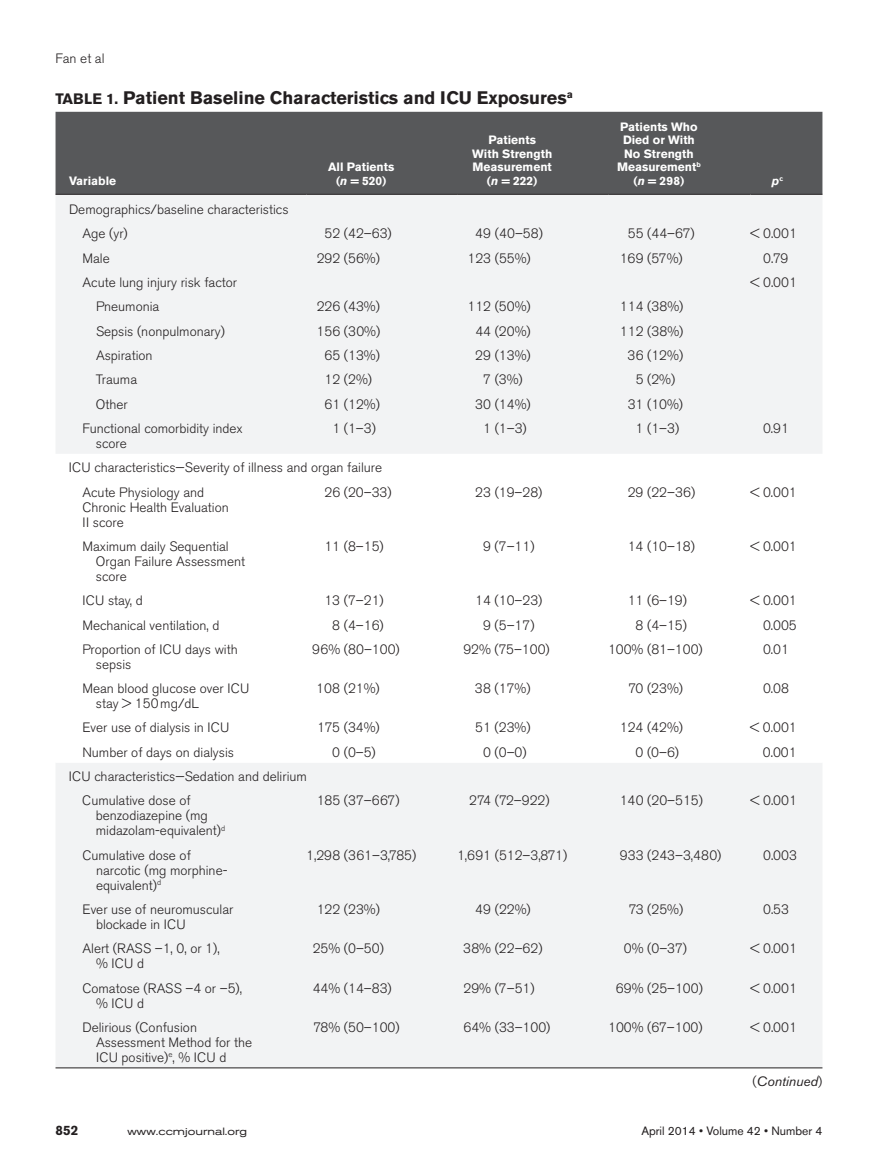
<style>
.page{position:relative;width:878px;height:1175px;background:#fff}
.page>*{position:absolute;margin:0;border:0;box-sizing:border-box;transform-origin:0 0}
.t1{font:700 18px "Akzidenz Grotesk BE";color:#231f20}
.t2{font:700 15px "Akzidenz Grotesk BE";color:#231f20}
.t3{font:300 13.5px/15px "Akzidenz Grotesk BE";color:#231f20}
.t4{font:italic 13.5px "Akzidenz Grotesk BE";color:#231f20}
.t5{font:700 13.5px "Akzidenz Grotesk BE";color:#231f20}
.t6{font:700 12px/13.5px "Akzidenz Grotesk BE";color:#fff;text-align:center}
.t7{font:12px "Akzidenz Grotesk BE";color:#231f20}
.t8{font:italic 700 12px "Akzidenz Grotesk BE";color:#fff}
.t9{font:expanded 10.5px "Akzidenz Grotesk BE";color:#231f20}
.s1{font-size:15px}
.s2{font-style:italic}
.s3{font-weight:300;font-style:normal}
</style>
<div class="page">
<div style="left:56px;top:112px;width:766px;height:82px;background:#57585a"></div>
<div style="left:56px;top:195px;width:766px;height:872px;background:#f2f3f4"></div>
<svg style="left:56px;top:454px;width:766px;height:308px"></svg>
<svg style="left:56px;top:478px;width:766px;height:260px"></svg>
<hr style="left:56px;top:194px;width:250px;height:1px;background:#231f20">
<hr style="left:306px;top:194px;width:151px;height:1px;background:#231f20">
<hr style="left:457px;top:194px;width:151px;height:1px;background:#231f20">
<hr style="left:608px;top:194px;width:142px;height:1px;background:#231f20">
<hr style="left:750px;top:194px;width:72px;height:1px;background:#231f20">
<hr style="left:56px;top:1067px;width:766px;height:1px;background:#231f20">
<p class="t3" style="left:56px;top:51px;width:50px">Fan et al</p>
<p class="t2" style="left:56px;top:90px;width:18px">Table</p>
<h1 class="t1" style="left:106px;top:87px;width:468px"><span class="s1">1.</span> Patient Baseline Characteristics and ICU Exposures<sup>a</sup></h1>
<p class="t6" style="left:69px;top:174px;width:49px">Variable</p>
<p class="t6" style="left:328px;top:160px;width:68px">All Patients (<span class="s2">n</span> = 520)</p>
<p class="t6" style="left:472px;top:133px;width:81px">Patients<br>With Strength<br>Measurement (<span class="s2">n</span> = 222)</p>
<p class="t6" style="left:617px;top:120px;width:85px">Patients Who<br>Died or With<br>No Strength<br>Measurement<sup>b </sup>(<span class="s2">n</span> = 298)</p>
<p class="t8" style="left:772px;top:173px;width:12px">p<sup>c</sup></p>
<p class="t3" style="left:82px;top:197px;width:207px;line-height:24.3px;text-indent:-14px">Demographics/baseline characteristics<br>Age (yr)</p>
<p class="t3" style="left:324px;top:226px;width:69px">52 (42–63)</p>
<p class="t3" style="left:475px;top:226px;width:69px">49 (40–58)</p>
<p class="t3" style="left:628px;top:226px;width:68px">55 (44–67)</p>
<p class="t3" style="left:750px;top:226px;width:48px">&lt; 0.001</p>
<p class="t3" style="left:82px;top:251px;width:29px">Male</p>
<p class="t3" style="left:317px;top:251px;width:65px">292 (56%)</p>
<p class="t3" style="left:467px;top:251px;width:65px">123 (55%)</p>
<p class="t3" style="left:619px;top:251px;width:65px">169 (57%)</p>
<p class="t3" style="left:763px;top:251px;width:27px">0.79</p>
<p class="t3" style="left:82px;top:275px;width:156px">Acute lung injury risk factor</p>
<p class="t3" style="left:750px;top:275px;width:48px">&lt; 0.001</p>
<p class="t3" style="left:96px;top:299px;width:65px">Pneumonia</p>
<p class="t3" style="left:316px;top:299px;width:65px">226 (43%)</p>
<p class="t3" style="left:467px;top:299px;width:65px">112 (50%)</p>
<p class="t3" style="left:620px;top:299px;width:65px">114 (38%)</p>
<p class="t3" style="left:96px;top:324px;width:130px">Sepsis (nonpulmonary)</p>
<p class="t3" style="left:316px;top:324px;width:65px">156 (30%)</p>
<p class="t3" style="left:475px;top:324px;width:57px">44 (20%)</p>
<p class="t3" style="left:620px;top:324px;width:65px">112 (38%)</p>
<p class="t3" style="left:96px;top:348px;width:58px">Aspiration</p>
<p class="t3" style="left:324px;top:348px;width:57px">65 (13%)</p>
<p class="t3" style="left:475px;top:348px;width:57px">29 (13%)</p>
<p class="t3" style="left:627px;top:348px;width:57px">36 (12%)</p>
<p class="t3" style="left:96px;top:372px;width:43px">Trauma</p>
<p class="t3" style="left:324px;top:372px;width:49px">12 (2%)</p>
<p class="t3" style="left:483px;top:372px;width:41px">7 (3%)</p>
<p class="t3" style="left:635px;top:372px;width:41px">5 (2%)</p>
<p class="t3" style="left:96px;top:397px;width:33px">Other</p>
<p class="t3" style="left:324px;top:397px;width:57px">61 (12%)</p>
<p class="t3" style="left:475px;top:397px;width:57px">30 (14%)</p>
<p class="t3" style="left:627px;top:397px;width:57px">31 (10%)</p>
<p class="t3" style="left:96px;top:421px;width:148px;text-indent:-14px">Functional comorbidity index score</p>
<p class="t3" style="left:332px;top:421px;width:45px">1 (1–3)</p>
<p class="t3" style="left:483px;top:421px;width:45px">1 (1–3)</p>
<p class="t3" style="left:635px;top:421px;width:45px">1 (1–3)</p>
<p class="t3" style="left:763px;top:421px;width:27px">0.91</p>
<p class="t3" style="left:82px;top:455px;width:301px;line-height:24.3px;text-indent:-14px">ICU characteristics—Severity of illness and organ failure<br>Acute Physiology and</p>
<p class="t3" style="left:82px;top:499px;width:148px">Chronic Health Evaluation<br>II score</p>
<p class="t3" style="left:324px;top:484px;width:69px">26 (20–33)</p>
<p class="t3" style="left:475px;top:484px;width:69px">23 (19–28)</p>
<p class="t3" style="left:627px;top:484px;width:69px">29 (22–36)</p>
<p class="t3" style="left:750px;top:484px;width:48px">&lt; 0.001</p>
<p class="t3" style="left:96px;top:539px;width:151px;text-indent:-14px">Maximum daily Sequential<br>Organ Failure Assessment score</p>
<p class="t3" style="left:324px;top:539px;width:61px">11 (8–15)</p>
<p class="t3" style="left:483px;top:539px;width:53px">9 (7–11)</p>
<p class="t3" style="left:627px;top:539px;width:69px">14 (10–18)</p>
<p class="t3" style="left:750px;top:539px;width:48px">&lt; 0.001</p>
<p class="t3" style="left:82px;top:593px;width:62px">ICU stay, d</p>
<p class="t3" style="left:324px;top:593px;width:61px">13 (7–21)</p>
<p class="t3" style="left:475px;top:593px;width:69px">14 (10–23)</p>
<p class="t3" style="left:627px;top:593px;width:61px">11 (6–19)</p>
<p class="t3" style="left:750px;top:593px;width:48px">&lt; 0.001</p>
<p class="t3" style="left:82px;top:617px;width:138px">Mechanical ventilation, d</p>
<p class="t3" style="left:332px;top:617px;width:53px">8 (4–16)</p>
<p class="t3" style="left:483px;top:617px;width:53px">9 (5–17)</p>
<p class="t3" style="left:635px;top:617px;width:53px">8 (4–15)</p>
<p class="t3" style="left:763px;top:617px;width:35px">0.005</p>
<p class="t3" style="left:96px;top:642px;width:143px;text-indent:-14px">Proportion of ICU days with sepsis</p>
<p class="t3" style="left:312px;top:642px;width:89px">96% (80–100)</p>
<p class="t3" style="left:463px;top:642px;width:88px">92% (75–100)</p>
<p class="t3" style="left:608px;top:642px;width:96px">100% (81–100)</p>
<p class="t3" style="left:763px;top:642px;width:27px">0.01</p>
<p class="t3" style="left:96px;top:681px;width:155px;text-indent:-14px">Mean blood glucose over ICU stay &gt; 150mg/dL</p>
<p class="t3" style="left:316px;top:681px;width:65px">108 (21%)</p>
<p class="t3" style="left:475px;top:681px;width:57px">38 (17%)</p>
<p class="t3" style="left:628px;top:681px;width:56px">70 (23%)</p>
<p class="t3" style="left:763px;top:681px;width:28px">0.08</p>
<p class="t3" style="left:82px;top:720px;width:149px">Ever use of dialysis in ICU</p>
<p class="t3" style="left:317px;top:720px;width:64px">175 (34%)</p>
<p class="t3" style="left:475px;top:720px;width:57px">51 (23%)</p>
<p class="t3" style="left:619px;top:720px;width:65px">124 (42%)</p>
<p class="t3" style="left:750px;top:720px;width:48px">&lt; 0.001</p>
<p class="t3" style="left:82px;top:745px;width:153px">Number of days on dialysis</p>
<p class="t3" style="left:332px;top:745px;width:45px">0 (0–5)</p>
<p class="t3" style="left:483px;top:745px;width:45px">0 (0–0)</p>
<p class="t3" style="left:635px;top:745px;width:45px">0 (0–6)</p>
<p class="t3" style="left:763px;top:745px;width:35px">0.001</p>
<p class="t3" style="left:82px;top:764px;width:226px;line-height:24.3px;text-indent:-14px">ICU characteristics—Sedation and delirium<br>Cumulative dose of</p>
<p class="t3" style="left:96px;top:808px;width:131px">benzodiazepine (mg midazolam-equivalent)<sup>d</sup></p>
<p class="t3" style="left:317px;top:793px;width:84px">185 (37–667)</p>
<p class="t3" style="left:469px;top:793px;width:82px">274 (72–922)</p>
<p class="t3" style="left:619px;top:793px;width:85px">140 (20–515)</p>
<p class="t3" style="left:750px;top:793px;width:48px">&lt; 0.001</p>
<p class="t3" style="left:96px;top:847px;width:133px;text-indent:-14px">Cumulative dose of narcotic (mg morphine&shy;equivalent)<sup>d</sup></p>
<p class="t3" style="left:306px;top:847px;width:111px">1,298 (361–3,785)</p>
<p class="t3" style="left:457px;top:847px;width:112px">1,691 (512–3,871)</p>
<p class="t3" style="left:620px;top:847px;width:103px">933 (243–3,480)</p>
<p class="t3" style="left:763px;top:847px;width:35px">0.003</p>
<p class="t3" style="left:96px;top:902px;width:139px;text-indent:-14px">Ever use of neuromuscular blockade in ICU</p>
<p class="t3" style="left:317px;top:902px;width:65px">122 (23%)</p>
<p class="t3" style="left:475px;top:902px;width:57px">49 (22%)</p>
<p class="t3" style="left:628px;top:902px;width:56px">73 (25%)</p>
<p class="t3" style="left:763px;top:902px;width:27px">0.53</p>
<p class="t3" style="left:96px;top:941px;width:125px;text-indent:-14px">Alert (RASS –1, 0, or 1), % ICU d</p>
<p class="t3" style="left:313px;top:941px;width:73px">25% (0–50)</p>
<p class="t3" style="left:463px;top:941px;width:81px">38% (22–62)</p>
<p class="t3" style="left:624px;top:941px;width:65px">0% (0–37)</p>
<p class="t3" style="left:750px;top:941px;width:48px">&lt; 0.001</p>
<p class="t3" style="left:96px;top:980px;width:148px;text-indent:-14px">Comatose (RASS –4 or –5), % ICU d</p>
<p class="t3" style="left:313px;top:980px;width:81px">44% (14–83)</p>
<p class="t3" style="left:463px;top:980px;width:73px">29% (7–51)</p>
<p class="t3" style="left:615px;top:980px;width:89px">69% (25–100)</p>
<p class="t3" style="left:750px;top:980px;width:48px">&lt; 0.001</p>
<p class="t3" style="left:96px;top:1020px;width:158px;text-indent:-14px">Delirious (Confusion<br>Assessment Method for the<br>ICU positive)<sup>e</sup>, % ICU d</p>
<p class="t3" style="left:313px;top:1020px;width:88px">78% (50–100)</p>
<p class="t3" style="left:463px;top:1020px;width:88px">64% (33–100)</p>
<p class="t3" style="left:608px;top:1020px;width:96px">100% (67–100)</p>
<p class="t3" style="left:750px;top:1020px;width:48px">&lt; 0.001</p>
<p class="t4" style="left:752px;top:1073px;width:71px"><span class="s3">(</span>Continued<span class="s3">)</span></p>
<p class="t5" style="left:56px;top:1122px;width:24px">852</p>
<p class="t9" style="left:128px;top:1125px;width:121px">www.ccmjournal.org</p>
<p class="t7" style="left:641px;top:1123px;width:182px">April 2014 • Volume 42 • Number 4</p>
</div>
